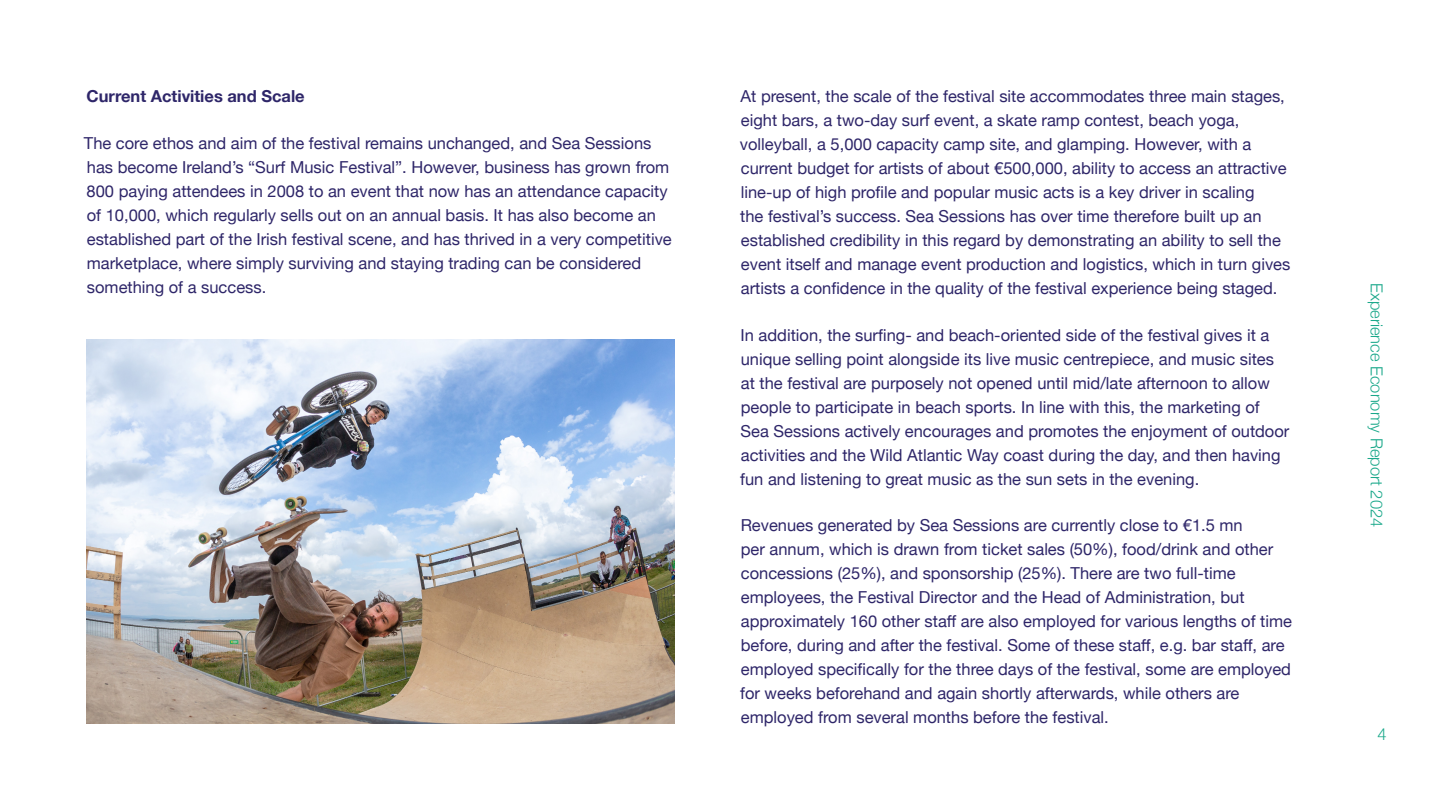
<style>
.page{position:relative;width:1440px;height:810px;background:#fff}
.page>*{position:absolute;margin:0;border:0;box-sizing:border-box;transform-origin:0 0}
.t1{font:16.5px/24px "Helvetica Neue";color:#2e2669}
.t2{font:300 16.5px "Helvetica Neue";color:#1aa88a}
.t3{font:700 16.5px "Helvetica Neue";color:#2e2669}
</style>
<div class="page">
<img style="left:86px;top:339px;width:589px;height:385px">
<p class="t3" style="left:87px;top:84px;width:220px">Current Activities and Scale</p>
<p class="t1" style="left:84px;top:132px;width:589px">The core ethos and aim of the festival remains unchanged, and Sea Sessions has become Ireland’s “Surf Music Festival”. However, business has grown from 800 paying attendees in 2008 to an event that now has an attendance capacity of 10,000, which regularly sells out on an annual basis. It has also become an established part of the Irish festival scene, and has thrived in a very competitive marketplace, where simply surviving and staying trading can be considered something of a success.</p>
<p class="t1" style="left:740px;top:85px;width:552px">At present, the scale of the festival site accommodates three main stages, eight bars, a two-day surf event, a skate ramp contest, beach yoga, volleyball, a 5,000 capacity camp site, and glamping. However, with a current budget for artists of about €500,000, ability to access an attractive line-up of high profile and popular music acts is a key driver in scaling<br>the festival’s success. Sea Sessions has over time therefore built up an established credibility in this regard by demonstrating an ability to sell the event itself and manage event production and logistics, which in turn gives artists a confidence in the quality of the festival experience being staged.</p>
<p class="t1" style="left:740px;top:324px;width:551px">In addition, the surfing- and beach-oriented side of the festival gives it a unique selling point alongside its live music centrepiece, and music sites at the festival are purposely not opened until mid/late afternoon to allow people to participate in beach sports. In line with this, the marketing of Sea Sessions actively encourages and promotes the enjoyment of outdoor activities and the Wild Atlantic Way coast during the day, and then having fun and listening to great music as the sun sets in the evening.</p>
<p class="t1" style="left:740px;top:514px;width:553px">Revenues generated by Sea Sessions are currently close to €1.5 mn<br>per annum, which is drawn from ticket sales (50%), food/drink and other concessions (25%), and sponsorship (25%). There are two full-time employees, the Festival Director and the Head of Administration, but approximately 160 other staff are also employed for various lengths of time before, during and after the festival. Some of these staff, e.g. bar staff, are employed specifically for the three days of the festival, some are employed for weeks beforehand and again shortly afterwards, while others are employed from several months before the festival.</p>
<p class="t2" style="left:1390px;top:283px;width:246px;rotate:90deg">Experience Economy Report 2024</p>
<p class="t2" style="left:1378px;top:721px;width:11px">4</p>
</div>
